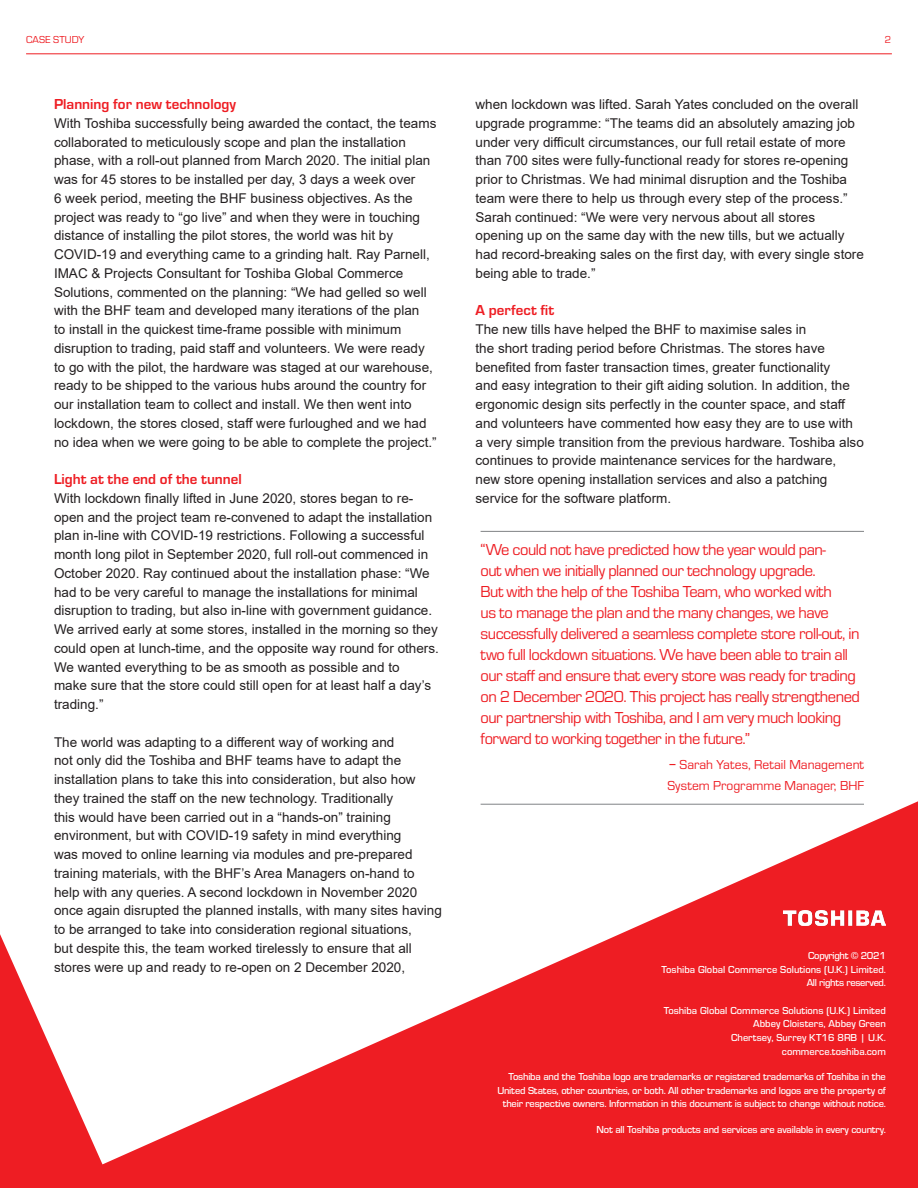
<style>
.page{position:relative;width:918px;height:1188px;background:#fff}
.page>*{position:absolute;margin:0;border:0;box-sizing:border-box;transform-origin:0 0}
.t1{font:16.5px/21px "Eurostile";letter-spacing:-.03em;color:#ee1d23}
.t2{font:700 15px "Eurostile";color:#ee1d23}
.t3{font:13.5px/18.8px "Arial";color:#231f20}
.t4{font:13.5px/21px "Eurostile";color:#ee1d23}
.legalsandfootnotes{font:500 10.5px/13.6px "Eurostile";letter-spacing:-.015em;color:#fff;text-align:right}
.t5{font:10.5px "Eurostile";letter-spacing:.005em;color:#ee1d23}
.s1{font-family:"Toshiba Sans";font-weight:500}
</style>
<div class="page">
<svg style="left:0;top:801px;width:918px;height:387px;fill:#ee1d23"></svg>
<hr style="left:26px;top:54px;width:866px;height:1px;background:#ee1d23">
<hr style="left:481px;top:531px;width:383px;height:1px;background:#808285">
<hr style="left:481px;top:804px;width:383px;height:1px;background:#808285">
<img style="left:784px;top:910px;width:102px;height:16px">
<p class="t5" style="left:26px;top:33px;width:60px">CASE STUDY</p>
<p class="t5" style="left:885px;top:33px;width:8px">2</p>
<p class="t2" style="left:54px;top:93px;width:184px">Planning for new technology</p>
<p class="t3" style="left:54px;top:114px;width:384px">With Toshiba successfully being awarded the contact, the teams collaborated to meticulously scope and plan the installation phase, with a roll-out planned from March 2020. The initial plan was for 45 stores to be installed per day, 3 days a week over<br>6 week period, meeting the BHF business objectives. As the project was ready to “go live” and when they were in touching distance of installing the pilot stores, the world was hit by COVID-19 and everything came to a grinding halt. Ray Parnell, IMAC &amp; Projects Consultant for Toshiba Global Commerce Solutions, commented on the planning: “We had gelled so well with the BHF team and developed many iterations of the plan<br>to install in the quickest time-frame possible with minimum disruption to trading, paid staff and volunteers. We were ready to go with the pilot, the hardware was staged at our warehouse, ready to be shipped to the various hubs around the country for our installation team to collect and install. We then went into lockdown, the stores closed, staff were furloughed and we had no idea when we were going to be able to complete the project.”</p>
<p class="t2" style="left:54px;top:468px;width:189px">Light at the end of the tunnel</p>
<p class="t3" style="left:54px;top:489px;width:386px">With lockdown finally lifted in June 2020, stores began to re&shy;open and the project team re-convened to adapt the installation plan in-line with COVID-19 restrictions. Following a successful month long pilot in September 2020, full roll-out commenced in October 2020. Ray continued about the installation phase: “We had to be very careful to manage the installations for minimal disruption to trading, but also in-line with government guidance.<br>We arrived early at some stores, installed in the morning so they could open at lunch-time, and the opposite way round for others.<br>We wanted everything to be as smooth as possible and to<br>make sure that the store could still open for at least half a day’s trading.”</p>
<p class="t3" style="left:54px;top:733px;width:389px">The world was adapting to a different way of working and<br>not only did the Toshiba and BHF teams have to adapt the installation plans to take this into consideration, but also how they trained the staff on the new technology. Traditionally<br>this would have been carried out in a “hands-on” training environment, but with COVID-19 safety in mind everything<br>was moved to online learning via modules and pre-prepared training materials, with the BHF’s Area Managers on-hand to help with any queries. A second lockdown in November 2020 once again disrupted the planned installs, with many sites having to be arranged to take into consideration regional situations,<br>but despite this, the team worked tirelessly to ensure that all stores were up and ready to re-open on 2 December 2020,</p>
<p class="t3" style="left:476px;top:95px;width:390px">when lockdown was lifted. Sarah Yates concluded on the overall upgrade programme: “The teams did an absolutely amazing job under very difficult circumstances, our full retail estate of more than 700 sites were fully-functional ready for stores re-opening prior to Christmas. We had minimal disruption and the Toshiba team were there to help us through every step of the process.” Sarah continued: “We were very nervous about all stores opening up on the same day with the new tills, but we actually had record-breaking sales on the first day, with every single store being able to trade.”</p>
<p class="t2" style="left:476px;top:300px;width:80px">A perfect fit</p>
<p class="t3" style="left:476px;top:320px;width:390px">The new tills have helped the BHF to maximise sales in<br>the short trading period before Christmas. The stores have benefited from faster transaction times, greater functionality<br>and easy integration to their gift aiding solution. In addition, the ergonomic design sits perfectly in the counter space, and staff and volunteers have commented how easy they are to use with<br>a very simple transition from the previous hardware. Toshiba also continues to provide maintenance services for the hardware, new store opening installation services and also a patching service for the software platform.</p>
<p class="t1" style="left:481px;top:539px;width:381px">“We could not have predicted how the year would pan-<br>out when we initially planned our technology upgrade.<br>But with the help of the Toshiba Team, who worked with<br>us to manage the plan and the many changes, we have successfully delivered a seamless complete store roll-out, in two full lockdown situations. We have been able to train all our staff and ensure that every store was ready for trading on 2 December 2020. This project has really strengthened our partnership with Toshiba, and I am very much looking forward to working together in the future.”</p>
<p class="t4" style="left:667px;top:754px;width:198px"><span class="s1">−</span> Sarah Yates, Retail Management<br>System Programme Manager, BHF</p>
<p class="legalsandfootnotes" style="left:808px;top:948px;width:79px">Copyright © 2021</p>
<p class="legalsandfootnotes" style="left:662px;top:962px;width:226px">Toshiba Global Commerce Solutions (U.K.) Limited.</p>
<p class="legalsandfootnotes" style="left:807px;top:976px;width:81px">All rights reserved.</p>
<p class="legalsandfootnotes" style="left:664px;top:1003px;width:224px">Toshiba Global Commerce Solutions (U.K.) Limited<br>Abbey Cloisters, Abbey Green</p>
<p class="legalsandfootnotes" style="left:731px;top:1030px;width:156px">Chertsey, Surrey KT16 8RB | U.K.</p>
<p class="legalsandfootnotes" style="left:782px;top:1044px;width:105px">commerce.toshiba.com</p>
<p class="legalsandfootnotes" style="left:497px;top:1069px;width:390px">Toshiba and the Toshiba logo are trademarks or registered trademarks of Toshiba in the<br>United States, other countries, or both. All other trademarks and logos are the property of their respective owners. Information in this document is subject to change without notice.</p>
<p class="legalsandfootnotes" style="left:597px;top:1122px;width:291px">Not all Toshiba products and services are available in every country.</p>
</div>
